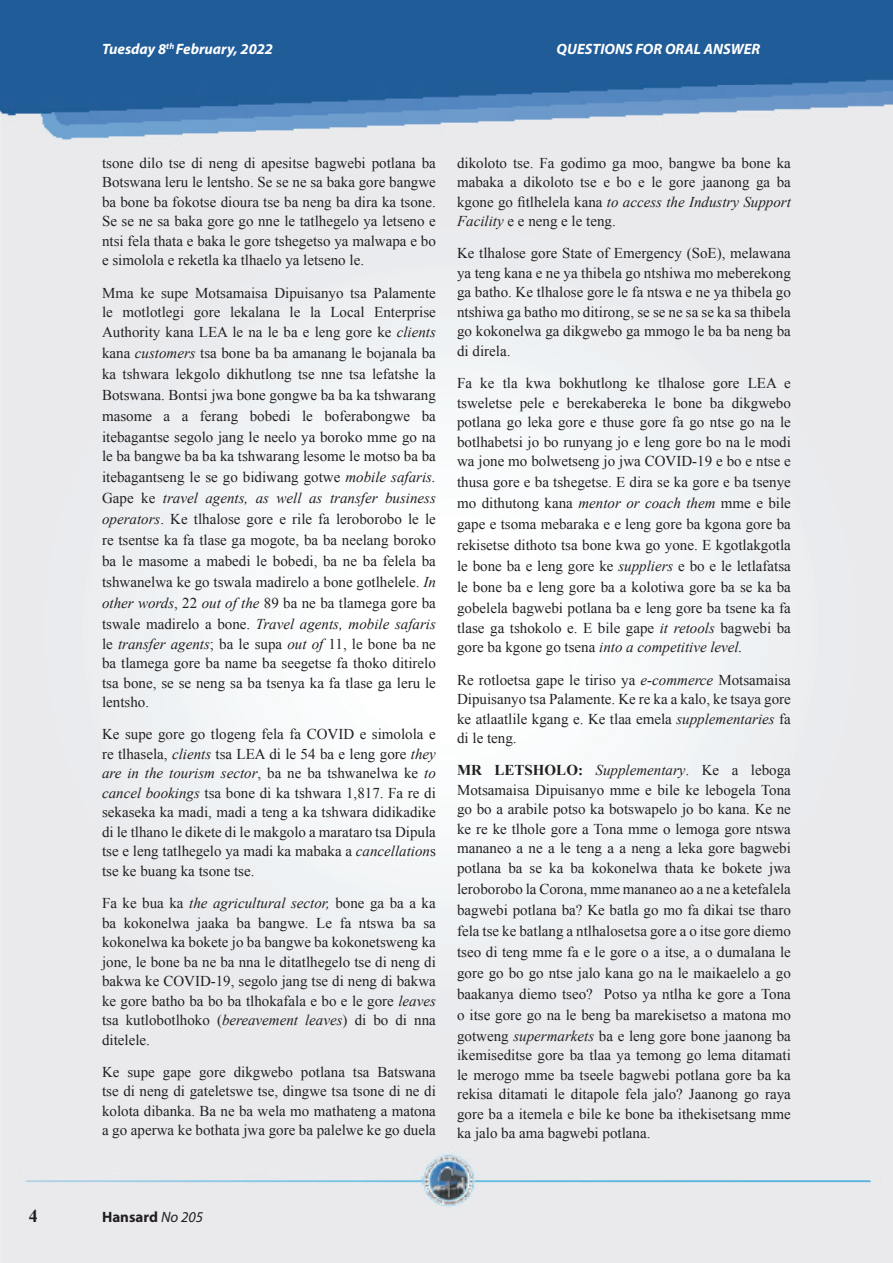
<style>
.page{position:relative;width:893px;height:1263px;background:#fff}
.page>*{position:absolute;margin:0;border:0;box-sizing:border-box;transform-origin:0 0}
.t1{font:700 18px "Times New Roman";color:#231f20}
.t2{font:15px/19.5px "Times New Roman";color:#231f20;text-align:justify}
.t3{font:italic 700 15px "Myriad Pro";color:#fff}
.t4{font:700 15px "Myriad Pro";color:#231f20}
.s1{font-style:italic}
.s2{font-weight:700}
.s3{font-weight:400;font-style:italic}
</style>
<div class="page">
<img style="left:0;top:0;width:893px;height:1263px">
<p class="t3" style="left:102px;top:39px;width:172px">Tuesday 8<sup>th</sup> February, 2022</p>
<p class="t3" style="left:557px;top:39px;width:205px">QUESTIONS FOR ORAL ANSWER</p>
<p class="t2" style="left:102px;top:153px;width:335px">tsone dilo tse di neng di apesitse bagwebi potlana ba Botswana leru le lentsho. Se se ne sa baka gore bangwe ba bone ba fokotse dioura tse ba neng ba dira ka tsone.<br>Se se ne sa baka gore go nne le tatlhegelo ya letseno e ntsi fela thata e baka le gore tshegetso ya malwapa e bo e simolola e reketla ka tlhaelo ya letseno le.</p>
<p class="t2" style="left:102px;top:282px;width:335px">Mma ke supe Motsamaisa Dipuisanyo tsa Palamente le motlotlegi gore lekalana le la Local Enterprise Authority kana LEA le na le ba e leng gore ke <span class="s1">clients</span></p>
<p class="t2" style="left:102px;top:342px;width:335px;line-height:21px">kana <span class="s1">customers</span> tsa bone ba ba amanang le bojanala ba ka tshwara lekgolo dikhutlong tse nne tsa lefatshe la Botswana. Bontsi jwa bone gongwe ba ba ka tshwarang masome a a ferang bobedi le boferabongwe ba itebagantse segolo jang le neelo ya boroko mme go na</p>
<p class="t2" style="left:102px;top:445px;width:335px;line-height:21px">le ba bangwe ba ba ka tshwarang lesome le motso ba ba itebagantseng le se go bidiwang gotwe <span class="s1">mobile safaris.<br></span>Gape ke <span class="s1">travel agents, as well as transfer business operators</span>. Ke tlhalose gore e rile fa leroborobo le le re tsentse ka fa tlase ga mogote, ba ba neelang boroko ba le masome a mabedi le bobedi, ba ne ba felela ba tshwanelwa ke go tswala madirelo a bone gotlhelele. <span class="s1">In other words</span>, 22 <span class="s1">out of the</span> 89 ba ne ba tlamega gore ba tswale madirelo a bone. <span class="s1">Travel agents, mobile safaris</span></p>
<p class="t2" style="left:102px;top:633px;width:335px">le <span class="s1">transfer agents</span>; ba le supa <span class="s1">out of</span> 11, le bone ba ne ba tlamega gore ba name ba seegetse fa thoko ditirelo tsa bone, se se neng sa ba tsenya ka fa tlase ga leru le lentsho.</p>
<p class="t2" style="left:102px;top:724px;width:335px">Ke supe gore go tlogeng fela fa COVID e simolola e re tlhasela, <span class="s1">clients</span> tsa LEA di le 54 ba e leng gore <span class="s1">they are in the tourism sector</span>, ba ne ba tshwanelwa ke <span class="s1">to cancel bookings</span> tsa bone di ka tshwara 1,817. Fa re di sekaseka ka madi, madi a teng a ka tshwara didikadike di le tlhano le dikete di le makgolo a marataro tsa Dipula tse e leng tatlhegelo ya madi ka mabaka a <span class="s1">cancellation</span>s tse ke buang ka tsone tse.</p>
<p class="t2" style="left:102px;top:893px;width:335px">Fa ke bua ka <span class="s1">the agricultural sector,</span> bone ga ba a ka ba kokonelwa jaaka ba bangwe. Le fa ntswa ba sa kokonelwa ka bokete jo ba bangwe ba kokonetsweng ka jone, le bone ba ne ba nna le ditatlhegelo tse di neng di bakwa ke COVID-19, segolo jang tse di neng di bakwa ke gore batho ba bo ba tlhokafala e bo e le gore <span class="s1">leaves </span>tsa kutlobotlhoko (<span class="s1">bereavement leaves</span>) di bo di nna ditelele.</p>
<p class="t2" style="left:102px;top:1062px;width:335px">Ke supe gape gore dikgwebo potlana tsa Batswana tse di neng di gateletswe tse, dingwe tsa tsone di ne di kolota dibanka. Ba ne ba wela mo mathateng a matona a go aperwa ke bothata jwa gore ba palelwe ke go duela</p>
<p class="t2" style="left:457px;top:153px;width:335px">dikoloto tse. Fa godimo ga moo, bangwe ba bone ka mabaka a dikoloto tse e bo e le gore jaanong ga ba kgone go fitlhelela kana <span class="s1">to access the Industry Support Facility</span> e e neng e le teng.</p>
<p class="t2" style="left:457px;top:243px;width:335px">Ke tlhalose gore State of Emergency (SoE), melawana ya teng kana e ne ya thibela go ntshiwa mo meberekong ga batho. Ke tlhalose gore le fa ntswa e ne ya thibela go ntshiwa ga batho mo ditirong, se se ne sa se ka sa thibela go kokonelwa ga dikgwebo ga mmogo le ba ba neng ba di direla.</p>
<p class="t2" style="left:457px;top:373px;width:335px">Fa ke tla kwa bokhutlong ke tlhalose gore LEA e tsweletse pele e berekabereka le bone ba dikgwebo potlana go leka gore e thuse gore fa go ntse go na le botlhabetsi jo bo runyang jo e leng gore bo na le modi wa jone mo bolwetseng jo jwa COVID-19 e bo e ntse e</p>
<p class="t2" style="left:457px;top:471px;width:335px;line-height:21px">thusa gore e ba tshegetse. E dira se ka gore e ba tsenye mo dithutong kana <span class="s1">mentor or coach them</span> mme e bile gape e tsoma mebaraka e e leng gore ba kgona gore ba rekisetse dithoto tsa bone kwa go yone. E kgotlakgotla le bone ba e leng gore ke <span class="s1">suppliers</span> e bo e le letlafatsa le bone ba e leng gore ba a kolotiwa gore ba se ka ba gobelela bagwebi potlana ba e leng gore ba tsene ka fa</p>
<p class="t2" style="left:457px;top:618px;width:335px">tlase ga tshokolo e. E bile gape <span class="s1">it retools</span> bagwebi ba gore ba kgone go tsena <span class="s1">into a competitive level.</span></p>
<p class="t2" style="left:457px;top:669px;width:335px">Re rotloetsa gape le tiriso ya <span class="s1">e-commerce</span> Motsamaisa Dipuisanyo tsa Palamente. Ke re ka a kalo, ke tsaya gore ke atlaatlile kgang e. Ke tlaa emela <span class="s1">supplementaries</span> fa di le teng.</p>
<p class="t2" style="left:457px;top:760px;width:335px"><span class="s2">MR LETSHOLO:</span> <span class="s1">Supplementary</span>. Ke a leboga Motsamaisa Dipuisanyo mme e bile ke lebogela Tona go bo a arabile potso ka botswapelo jo bo kana. Ke ne ke re ke tlhole gore a Tona mme o lemoga gore ntswa mananeo a ne a le teng a a neng a leka gore bagwebi potlana ba se ka ba kokonelwa thata ke bokete jwa</p>
<p class="t2" style="left:457px;top:878px;width:335px;line-height:21px">leroborobo la Corona, mme mananeo ao a ne a ketefalela bagwebi potlana ba? Ke batla go mo fa dikai tse tharo fela tse ke batlang a ntlhalosetsa gore a o itse gore diemo tseo di teng mme fa e le gore o a itse, a o dumalana le gore go bo go ntse jalo kana go na le maikaelelo a go baakanya diemo tseo? Potso ya ntlha ke gore a Tona o itse gore go na le beng ba marekisetso a matona mo gotweng <span class="s1">supermarkets</span> ba e leng gore bone jaanong ba</p>
<p class="t2" style="left:457px;top:1045px;width:335px">ikemiseditse gore ba tlaa ya temong go lema ditamati le merogo mme ba tseele bagwebi potlana gore ba ka rekisa ditamati le ditapole fela jalo? Jaanong go raya gore ba a itemela e bile ke bone ba ithekisetsang mme ka jalo ba ama bagwebi potlana.</p>
<p class="t1" style="left:29px;top:1203px;width:10px">4</p>
<p class="t4" style="left:102px;top:1207px;width:103px">Hansard <span class="s3">No 205</span></p>
</div>
